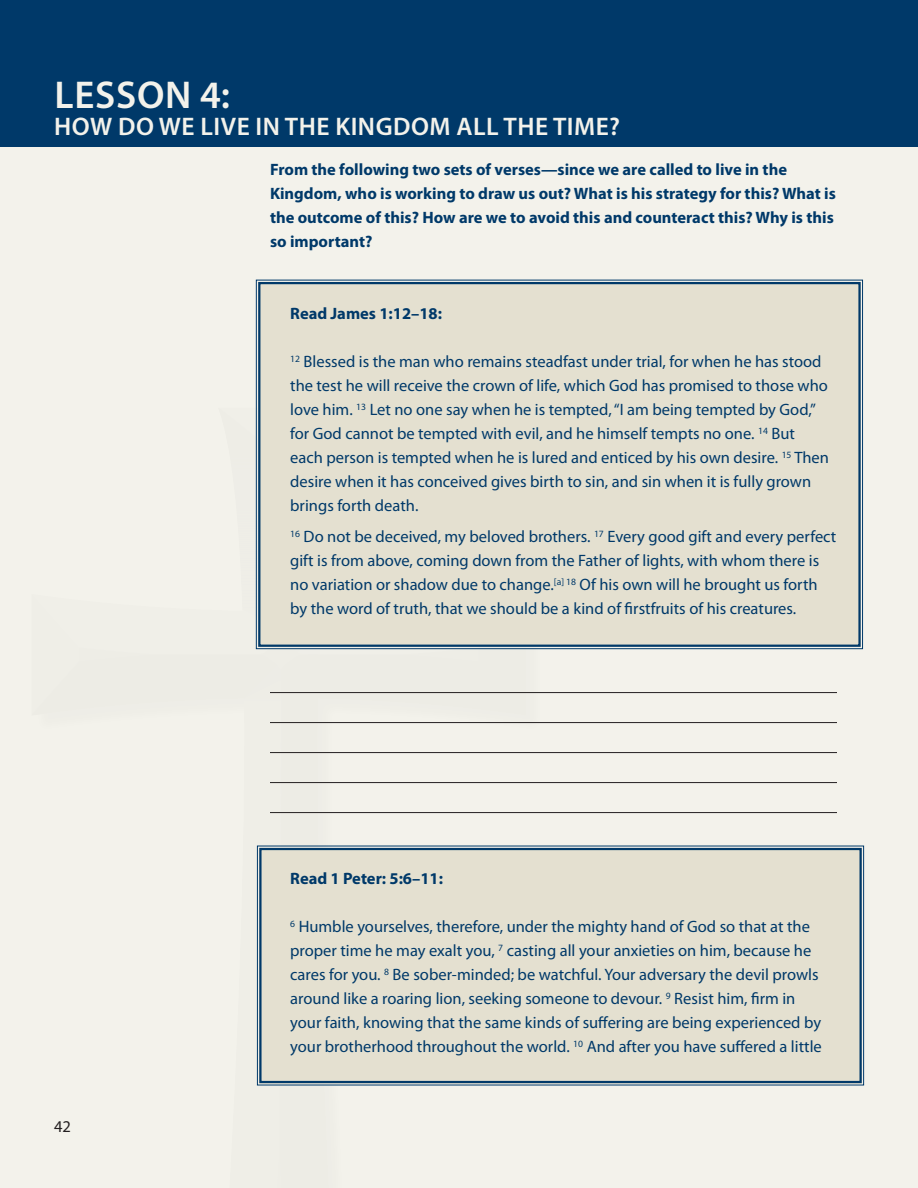
<style>
.page{position:relative;width:918px;height:1188px;background:#f3f2eb}
.page>*{position:absolute;margin:0;border:0;box-sizing:border-box;transform-origin:0 0}
.t1{font:600 38.85px "Myriad Pro";letter-spacing:.02em;color:#f3f2eb}
.t2{font:600 25.5px "Myriad Pro";letter-spacing:.02em;color:#f3f2eb}
.t3{font:16.5px/24px "Myriad Pro";color:#003969}
.t4{font:700 16.5px/24px "Myriad Pro";color:#003969}
.t5{font:16.5px "Myriad Pro";color:#231f20}
</style>
<div class="page">
<div style="left:0;top:0;width:918px;height:147px;background:#003969"></div>
<div style="left:257px;top:845px;width:607px;height:241px;background:#e4e0d0"></div>
<div style="left:259px;top:848px;width:603px;height:235px;border:2px solid #003969"></div>
<div style="left:256px;top:279px;width:607px;height:370px;background:#e4e0d0"></div>
<div style="left:258px;top:282px;width:603px;height:365px;border:2px solid #003969"></div>
<hr style="left:270px;top:692px;width:567px;height:1px;background:#231f20">
<hr style="left:270px;top:722px;width:567px;height:1px;background:#231f20">
<hr style="left:270px;top:752px;width:567px;height:1px;background:#231f20">
<hr style="left:270px;top:782px;width:567px;height:1px;background:#231f20">
<hr style="left:270px;top:812px;width:567px;height:1px;background:#231f20">
<h1 class="t1" style="left:54px;top:70px;width:177px">LESSON 4:</h1>
<h2 class="t2" style="left:54px;top:110px;width:567px">HOW DO WE LIVE IN THE KINGDOM ALL THE TIME?</h2>
<p class="t4" style="left:270px;top:157px;width:567px">From the following two sets of verses—since we are called to live in the Kingdom, who is working to draw us out? What is his strategy for this? What is the outcome of this? How are we to avoid this and counteract this? Why is this so important?</p>
<p class="t4" style="left:290px;top:301px;width:153px">Read James 1:12–18:</p>
<p class="t3" style="left:290px;top:350px;width:540px"><sup>12</sup> Blessed is the man who remains steadfast under trial, for when he has stood the test he will receive the crown of life, which God has promised to those who love him. <sup>13</sup> Let no one say when he is tempted, “I am being tempted by God,” for God cannot be tempted with evil, and he himself tempts no one. <sup>14</sup> But each person is tempted when he is lured and enticed by his own desire. <sup>15</sup> Then desire when it has conceived gives birth to sin, and sin when it is fully grown brings forth death.</p>
<p class="t3" style="left:290px;top:524px;width:548px"><sup>16</sup> Do not be deceived, my beloved brothers. <sup>17</sup> Every good gift and every perfect gift is from above, coming down from the Father of lights, with whom there is no variation or shadow due to change.<sup>[a]</sup> <sup>18</sup> Of his own will he brought us forth by the word of truth, that we should be a kind of firstfruits of his creatures.</p>
<p class="t5" style="left:54px;top:1116px;width:18px">42</p>
<p class="t4" style="left:290px;top:866px;width:154px">Read 1 Peter: 5:6–11:</p>
<p class="t3" style="left:290px;top:914px;width:533px"><sup>6</sup> Humble yourselves, therefore, under the mighty hand of God so that at the proper time he may exalt you, <sup>7</sup> casting all your anxieties on him, because he cares for you. <sup>8</sup> Be sober-minded; be watchful. Your adversary the devil prowls around like a roaring lion, seeking someone to devour. <sup>9</sup> Resist him, firm in your faith, knowing that the same kinds of suffering are being experienced by your brotherhood throughout the world. <sup>10</sup> And after you have suffered a little</p>
</div>
